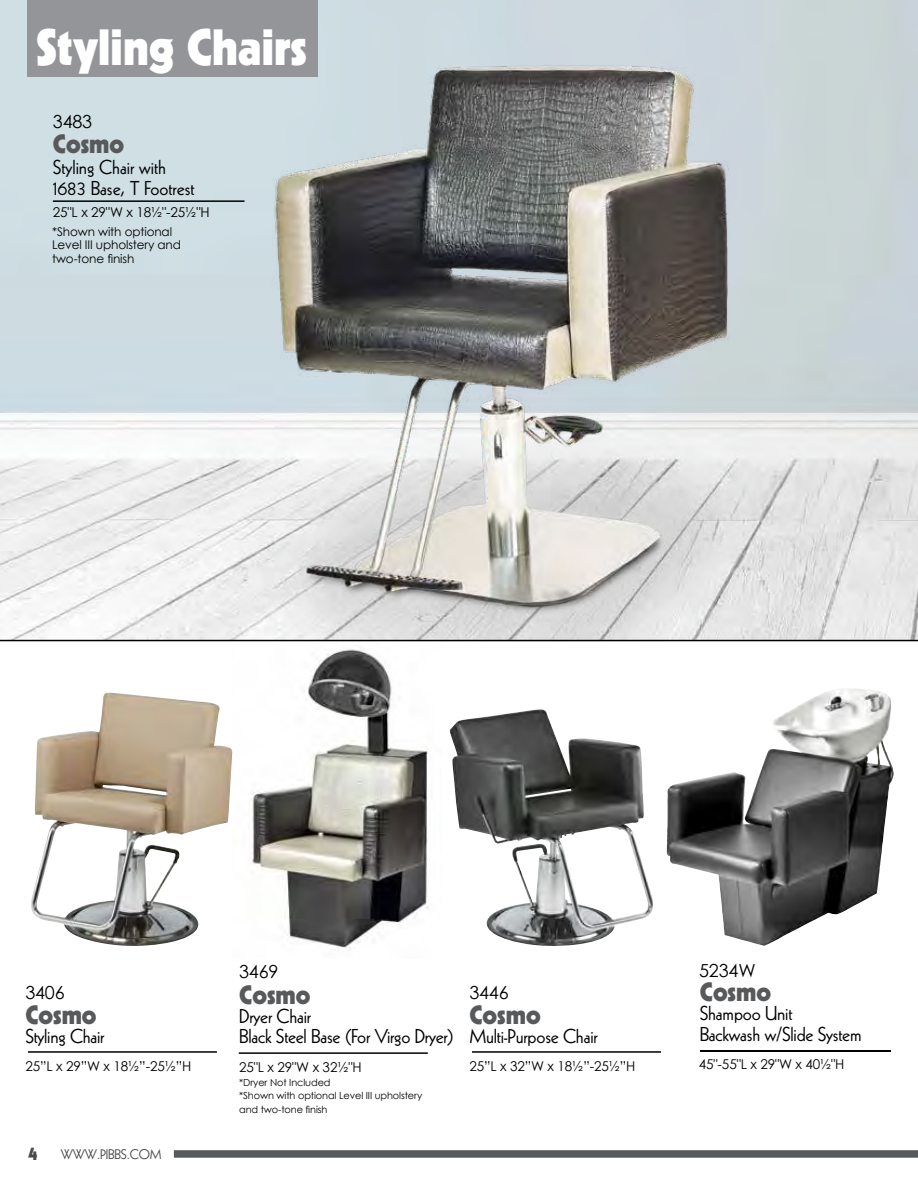
<style>
.page{position:relative;width:918px;height:1188px;background:#fff}
.page>*{position:absolute;margin:0;border:0;box-sizing:border-box;transform-origin:0 0}
.t1{font:900 49.5px "Kabel";letter-spacing:-.01em;color:#fff}
.t2{font:900 25.5px "Kabel";color:#58595b}
.t3{font:19.5px/21px "Kabel";letter-spacing:-.01em;color:#000}
.t4{font:18px "Century Gothic";letter-spacing:-.01em;color:#000}
.t5{font:900 18px "Kabel";color:#4a4a4d}
.t6{font:13.5px "Century Gothic";letter-spacing:-.01em;color:#000}
.t7{font:13.5px "Kabel";letter-spacing:-.01em;color:#4a4a4d}
.t8{font:12px/13.5px "Century Gothic";letter-spacing:-.01em;color:#000}
.t9{font:9.75px/13.5px "Century Gothic";letter-spacing:-.01em;color:#000}
</style>
<div class="page">
<img style="left:251px;top:649px;width:178px;height:301px">
<img style="left:31px;top:693px;width:201px;height:253px">
<img style="left:449px;top:709px;width:204px;height:237px">
<img style="left:0;top:0;width:918px;height:640px">
<img style="left:211px;top:34px;width:544px;height:608px">
<img style="left:667px;top:688px;width:191px;height:258px">
<hr style="left:700px;top:1050px;width:191px;height:2px;background:#000">
<hr style="left:0;top:640px;width:918px;height:1px;background:#000">
<hr style="left:53px;top:200px;width:192px;height:2px;background:#000">
<hr style="left:239px;top:1052px;width:189px;height:2px;background:#000">
<hr style="left:28px;top:1051px;width:189px;height:2px;background:#000">
<hr style="left:472px;top:1051px;width:189px;height:2px;background:#000">
<div style="left:27px;top:0;width:291px;height:77px;background:#939598"></div>
<div style="left:174px;top:1150px;width:744px;height:8px;background:#58595b"></div>
<h1 class="t1" style="left:36px;top:16px;width:272px">Styling Chairs</h1>
<p class="t4" style="left:53px;top:110px;width:41px">3483</p>
<h2 class="t2" style="left:53px;top:128px;width:73px">Cosmo</h2>
<p class="t3" style="left:53px;top:157px;width:143px">Styling Chair with<br>1683 Base, T Footrest</p>
<p class="t6" style="left:53px;top:204px;width:158px">25"L x 29"W x 18½"-25½"H</p>
<p class="t8" style="left:52px;top:225px;width:130px">*Shown with optional<br>Level III upholstery and two-tone finish</p>
<p class="t4" style="left:239px;top:961px;width:41px">3469</p>
<p class="t4" style="left:699px;top:959px;width:58px">5234W</p>
<p class="t4" style="left:25px;top:982px;width:41px">3406</p>
<h2 class="t2" style="left:25px;top:999px;width:73px">Cosmo</h2>
<p class="t3" style="left:25px;top:1026px;width:81px">Styling Chair</p>
<h2 class="t2" style="left:239px;top:978px;width:73px">Cosmo</h2>
<p class="t3" style="left:239px;top:1007px;width:216px;line-height:19.5px">Dryer Chair<br>Black Steel Base (For Virgo Dryer)</p>
<p class="t4" style="left:469px;top:982px;width:41px">3446</p>
<h2 class="t2" style="left:469px;top:999px;width:73px">Cosmo</h2>
<p class="t3" style="left:469px;top:1026px;width:130px">Multi-Purpose Chair</p>
<h2 class="t2" style="left:700px;top:976px;width:73px">Cosmo</h2>
<p class="t3" style="left:700px;top:1003px;width:163px">Shampoo Unit<br>Backwash w/Slide System</p>
<p class="t6" style="left:25px;top:1058px;width:168px">25”L x 29”W x 18½”-25½”H</p>
<p class="t6" style="left:239px;top:1059px;width:124px">25"L x 29"W x 32½"H</p>
<p class="t9" style="left:239px;top:1075px;width:185px">*Dryer Not Included<br>*Shown with optional Level III upholstery and two-tone finish</p>
<p class="t6" style="left:469px;top:1058px;width:168px">25”L x 32”W x 18½”-25½”H</p>
<p class="t6" style="left:699px;top:1056px;width:147px">45"-55"L x 29"W x 40½"H</p>
<p class="t5" style="left:28px;top:1142px;width:10px">4</p>
<p class="t7" style="left:61px;top:1146px;width:102px">WWW.PIBBS.COM</p>
</div>
